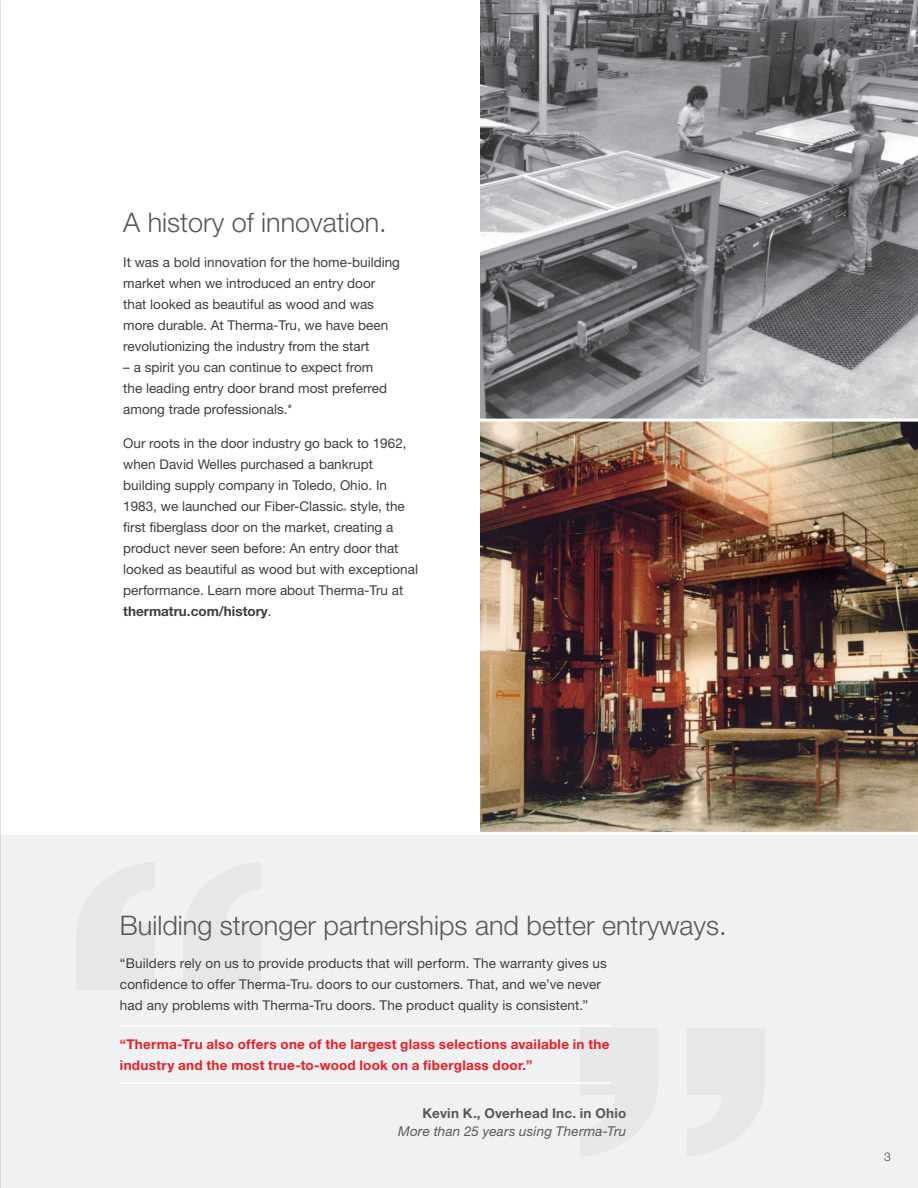
<style>
.page{position:relative;width:918px;height:1188px;background:#fff}
.page>*{position:absolute;margin:0;border:0;box-sizing:border-box;transform-origin:0 0}
.t1{font:900 expanded 300px "Helvetica Neue LT Std";color:#dcdddf}
.Main_Head{font:300 27px "Helvetica Neue LT Std";color:#57585a}
.Body_Text{font:13.5px/21px "Helvetica Neue LT Std";color:#3e3e3f}
.Bar_Type{font:13.5px/21px "Helvetica Neue LT Std";letter-spacing:.01em;color:#3e3e3f}
.Bar_Type-2{font:700 13.5px/21px "Helvetica Neue LT Std";letter-spacing:.02em;color:#ee1d23}
.Bar_Type-3{font:italic 13.5px "Helvetica Neue LT Std";letter-spacing:.015em;color:#57585a}
.Bar_Type-4{font:700 13.5px "Helvetica Neue LT Std";letter-spacing:.02em;color:#57585a}
.t2{font:300 12px "Helvetica Neue LT Std";color:#3e3e3f}
.Body_Text-2{font:4.05px "Helvetica Neue LT Std";color:#3e3e3f}
.Bar_Type-5{font:4.05px "Helvetica Neue LT Std";color:#3e3e3f}
.s1{font-weight:700}
</style>
<div class="page">
<div style="left:0;top:833px;width:918px;height:355px;background:#f0f1f2"></div>
<img style="left:481px;top:0;width:437px;height:832px">
<hr style="left:0;top:832px;width:918px;height:3px;background:#fff">
<hr style="left:476px;top:419px;width:442px;height:3px;background:#fff">
<hr style="left:120px;top:1025px;width:491px;height:1px;background:#fff">
<hr style="left:120px;top:1082px;width:491px;height:2px;background:#fff">
<p class="Main_Head" style="left:123px;top:206px;width:265px">A history of innovation.</p>
<p class="Body_Text" style="left:123px;top:251px;width:278px">It was a bold innovation for the home-building market when we introduced an entry door that looked as beautiful as wood and was more durable. At Therma-Tru, we have been revolutionizing the industry from the start</p>
<p class="Body_Text" style="left:123px;top:356px;width:265px">– a spirit you can continue to expect from the leading entry door brand most preferred among trade professionals.*</p>
<p class="Body_Text" style="left:123px;top:433px;width:285px">Our roots in the door industry go back to 1962, when David Welles purchased a bankrupt building supply company in Toledo, Ohio. In 1983, we launched our Fiber-Classic</p>
<p class="Body_Text" style="left:123px;top:496px;width:296px;text-indent:227px">style, the first fiberglass door on the market, creating a product never seen before: An entry door that looked as beautiful as wood but with exceptional performance. Learn more about Therma-Tru at <span class="s1">thermatru.com/history</span>.</p>
<p class="Body_Text-2" style="left:343px;top:507px;width:5px">®</p>
<h1 class="t1" style="left:61px;top:773px;width:218px">“</h1>
<p class="Main_Head" style="left:120px;top:909px;width:608px">Building stronger partnerships and better entryways.</p>
<p class="Bar_Type" style="left:120px;top:953px;width:488px">“Builders rely on us to provide products that will perform. The warranty gives us confidence to offer Therma-Tru</p>
<p class="Bar_Type-5" style="left:310px;top:985px;width:5px">®</p>
<p class="Bar_Type" style="left:120px;top:974px;width:482px;text-indent:197px">doors to our customers. That, and we’ve never had any problems with Therma-Tru doors. The product quality is consistent.”</p>
<p class="Bar_Type-2" style="left:120px;top:1033px;width:491px">“Therma-Tru also offers one of the largest glass selections available in the industry and the most true-to-wood look on a fiberglass door.”</p>
<p class="Bar_Type-4" style="left:423px;top:1105px;width:205px">Kevin K., Overhead Inc. in Ohio</p>
<p class="Bar_Type-3" style="left:398px;top:1123px;width:230px">More than 25 years using Therma-Tru</p>
<p class="t2" style="left:884px;top:1149px;width:8px">3</p>
</div>
